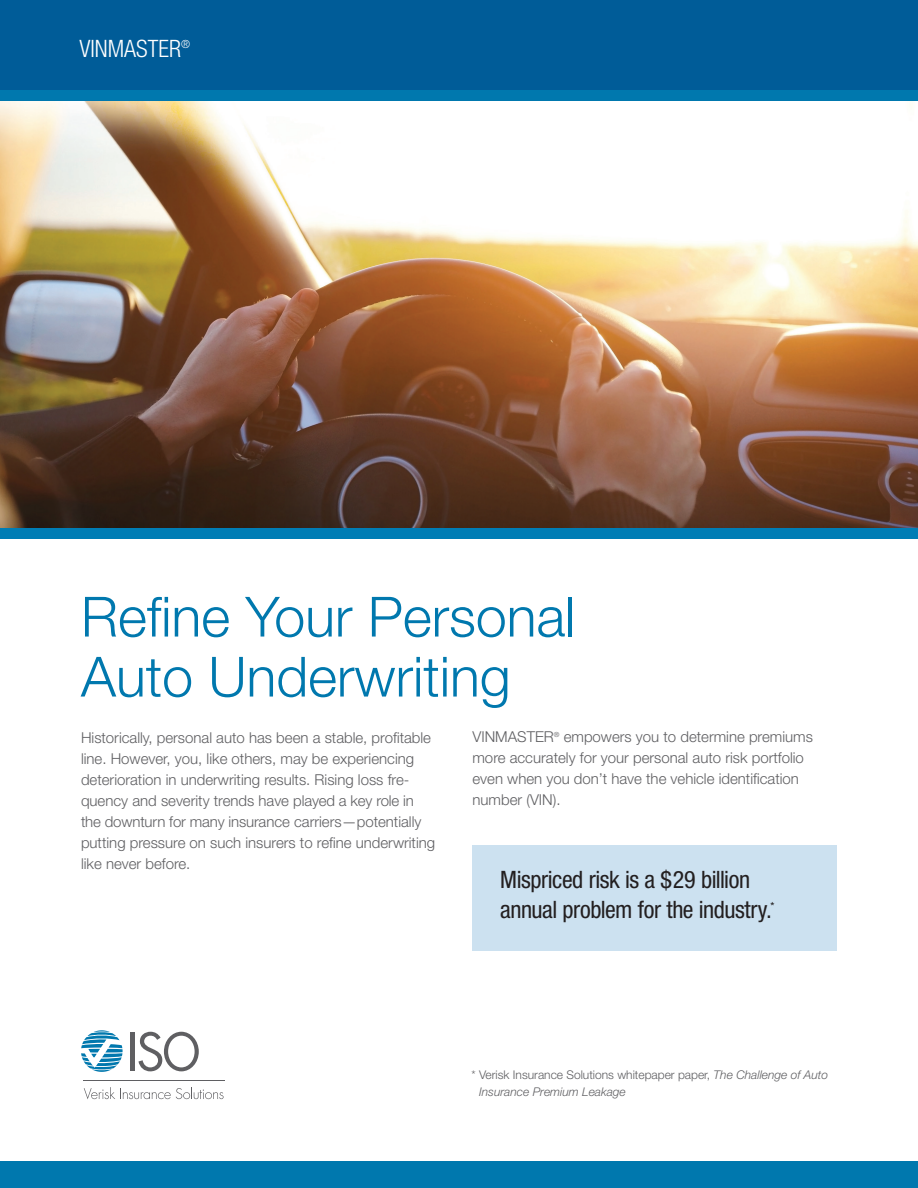
<style>
.page{position:relative;width:918px;height:1188px;background:#fff}
.page>*{position:absolute;margin:0;border:0;box-sizing:border-box;transform-origin:0 0}
.WP_Headline_A{font:300 55.5px/60px "Helvetica Neue";color:#0078ae}
.New_Subhead_A{font:condensed 24px/30px "Helvetica Neue";letter-spacing:-.02em;color:#231f20}
.WP_Page_Header{font:300 condensed 24px "Helvetica Neue";color:#fff}
.Intro_Paragraph{font:300 15px/21px "Helvetica Neue";color:#5f5f62}
.Intro_Paragraph-2{font:300 12px/16.5px "Helvetica Neue";color:#5f5f62}
.s1{font-style:italic}
</style>
<div class="page">
<img style="left:0;top:101px;width:918px;height:427px">
<div style="left:0;top:0;width:918px;height:92px;background:#005c98"></div>
<div style="left:0;top:91px;width:918px;height:10px;background:#0078ae"></div>
<div style="left:0;top:1161px;width:918px;height:27px;background:#0078ae"></div>
<div style="left:0;top:528px;width:918px;height:10px;background:#007db5"></div>
<svg style="left:84px;top:1087px;width:140px;height:12px"></svg>
<hr style="left:83px;top:1080px;width:142px;height:1px;background:#5f5f62">
<hr style="left:130px;top:1032px;width:4px;height:39px;background:#5f5f62">
<svg style="left:138px;top:1032px;width:61px;height:39px"></svg>
<svg style="left:81px;top:1030px;width:42px;height:42px"></svg>
<div style="left:472px;top:845px;width:365px;height:105px;background:#cce1f0"></div>
<p class="WP_Page_Header" style="left:79px;top:34px;width:112px">VINMASTER<sup>®</sup></p>
<p class="WP_Headline_A" style="left:81px;top:586px;width:496px">Refine Your Personal<br>Auto Underwriting</p>
<p class="Intro_Paragraph" style="left:81px;top:727px;width:356px">Historically, personal auto has been a stable, profitable line. However, you, like others, may be experiencing deterioration in underwriting results. Rising loss fre&shy;quency and severity trends have played a key role in the downturn for many insurance carriers—potentially putting pressure on such insurers to refine underwriting like never before.</p>
<p class="Intro_Paragraph" style="left:472px;top:726px;width:342px">VINMASTER<sup>®</sup> empowers you to determine premiums more accurately for your personal auto risk portfolio⎯ even when you don’t have the vehicle identification number (VIN).</p>
<p class="New_Subhead_A" style="left:500px;top:865px;width:276px">Mispriced risk is a $29 billion annual problem for the industry.<sup>*</sup></p>
<p class="Intro_Paragraph-2" style="left:479px;top:1066px;width:351px;text-indent:-8px">* Verisk Insurance Solutions whitepaper paper, <span class="s1">The Challenge of Auto<br>Insurance Premium Leakage</span></p>
</div>
